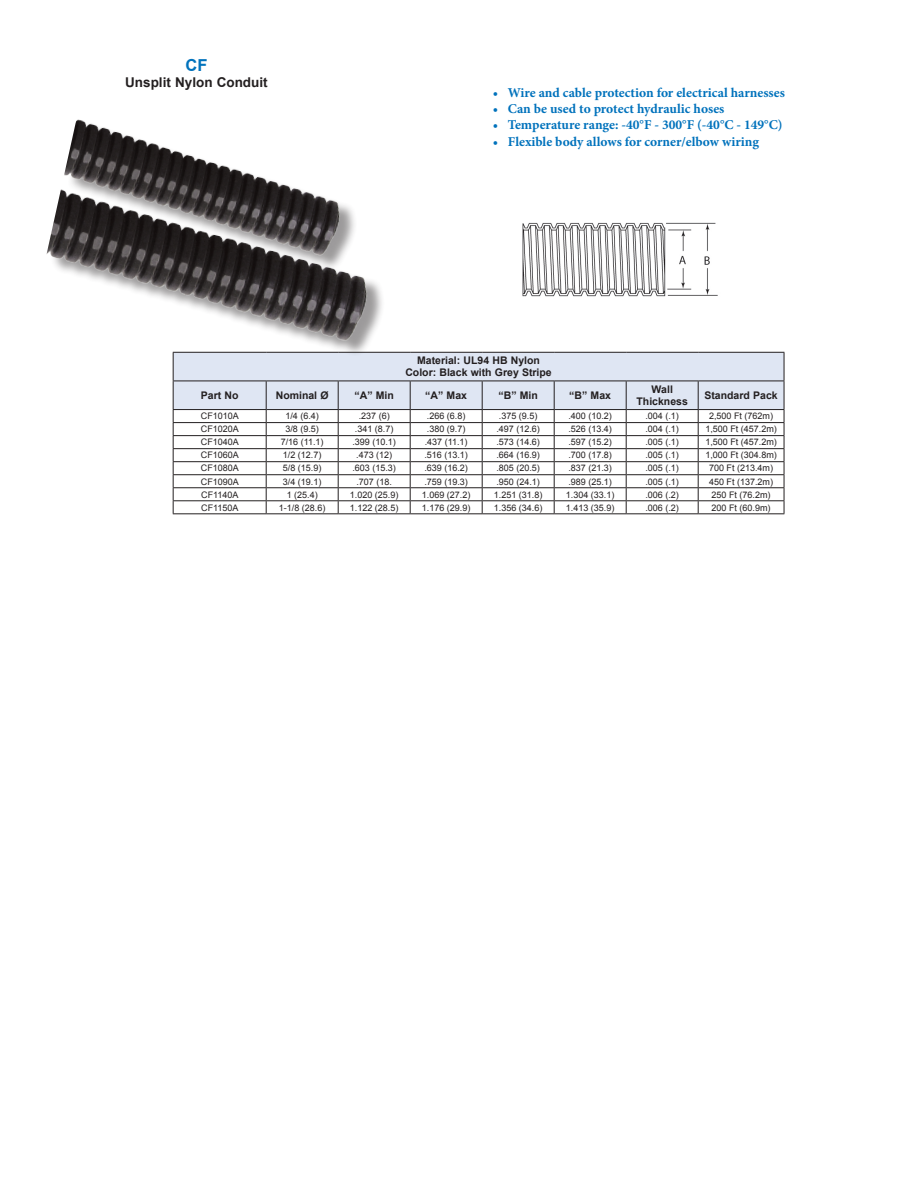
<style>
.page{position:relative;width:918px;height:1188px;background:#fff}
.page>*{position:absolute;margin:0;border:0;box-sizing:border-box;transform-origin:0 0}
.t1{font:700 16.5px "Arial";color:#0072bc}
.bullet_features{font:700 13.5px "Minion Pro";color:#0072bc}
.t2{font:700 13.5px "Arial";color:#231f20}
.Table_Subheads{font:700 10.5px/12px "Arial";color:#231f20;text-align:center}
.Table_Body{font:9px "Arial";color:#231f20}
</style>
<div class="page">
<hr style="left:173px;top:513px;width:93px;height:1px;background:#231f20">
<hr style="left:266px;top:513px;width:72px;height:1px;background:#231f20">
<hr style="left:338px;top:513px;width:72px;height:1px;background:#231f20">
<hr style="left:410px;top:513px;width:72px;height:1px;background:#231f20">
<hr style="left:482px;top:513px;width:72px;height:1px;background:#231f20">
<hr style="left:554px;top:513px;width:72px;height:1px;background:#231f20">
<hr style="left:626px;top:513px;width:72px;height:1px;background:#231f20">
<hr style="left:698px;top:513px;width:86px;height:1px;background:#231f20">
<svg style="left:173px;top:352px;width:612px;height:161px"></svg>
<hr style="left:173px;top:381px;width:93px;height:1px;background:#231f20">
<hr style="left:266px;top:381px;width:72px;height:1px;background:#231f20">
<hr style="left:338px;top:381px;width:72px;height:1px;background:#231f20">
<hr style="left:410px;top:381px;width:72px;height:1px;background:#231f20">
<hr style="left:482px;top:381px;width:72px;height:1px;background:#231f20">
<hr style="left:554px;top:381px;width:72px;height:1px;background:#231f20">
<hr style="left:626px;top:381px;width:72px;height:1px;background:#231f20">
<hr style="left:698px;top:381px;width:86px;height:1px;background:#231f20">
<img style="left:522px;top:222px;width:196px;height:75px">
<div style="left:50px;top:121px;width:335px;height:236px;background:#231f20;opacity:.45"></div>
<img style="left:46px;top:119px;width:339px;height:230px">
<p class="t1" style="left:185px;top:54px;width:23px">CF</p>
<p class="t2" style="left:125px;top:73px;width:144px">Unsplit Nylon Conduit</p>
<p class="bullet_features" style="left:493px;top:83px;width:294px">• Wire and cable protection for electrical harnesses</p>
<p class="bullet_features" style="left:493px;top:99px;width:233px">• Can be used to protect hydraulic hoses</p>
<p class="bullet_features" style="left:493px;top:116px;width:291px">• Temperature range: -40°F - 300°F (-40°C - 149°C)</p>
<p class="bullet_features" style="left:493px;top:132px;width:268px">• Flexible body allows for corner/elbow wiring</p>
<p class="Table_Subheads" style="left:417px;top:355px;width:124px">Material: UL94 HB Nylon</p>
<p class="Table_Subheads" style="left:405px;top:367px;width:148px">Color: Black with Grey Stripe</p>
<p class="Table_Subheads" style="left:201px;top:390px;width:39px">Part No</p>
<p class="Table_Subheads" style="left:276px;top:390px;width:54px">Nominal Ø</p>
<p class="Table_Subheads" style="left:355px;top:390px;width:41px">“A” Min</p>
<p class="Table_Subheads" style="left:425px;top:390px;width:43px">“A” Max</p>
<p class="Table_Subheads" style="left:499px;top:390px;width:41px">“B” Min</p>
<p class="Table_Subheads" style="left:569px;top:390px;width:43px">“B” Max</p>
<p class="Table_Subheads" style="left:637px;top:384px;width:53px">Wall<br>Thickness</p>
<p class="Table_Subheads" style="left:704px;top:390px;width:75px">Standard Pack</p>
<p class="Table_Body" style="left:201px;top:410px;width:40px">CF1010A</p>
<p class="Table_Body" style="left:285px;top:410px;width:35px">1/4 (6.4)</p>
<p class="Table_Body" style="left:359px;top:410px;width:33px">.237 (6)</p>
<p class="Table_Body" style="left:427px;top:410px;width:40px">.266 (6.8)</p>
<p class="Table_Body" style="left:499px;top:410px;width:40px">.375 (9.5)</p>
<p class="Table_Body" style="left:568px;top:410px;width:45px">.400 (10.2)</p>
<p class="Table_Body" style="left:645px;top:410px;width:35px">.004 (.1)</p>
<p class="Table_Body" style="left:709px;top:410px;width:66px">2,500 Ft (762m)</p>
<p class="Table_Body" style="left:201px;top:423px;width:40px">CF1020A</p>
<p class="Table_Body" style="left:285px;top:423px;width:35px">3/8 (9.5)</p>
<p class="Table_Body" style="left:355px;top:423px;width:40px">.341 (8.7)</p>
<p class="Table_Body" style="left:427px;top:423px;width:40px">.380 (9.7)</p>
<p class="Table_Body" style="left:496px;top:423px;width:45px">.497 (12.6)</p>
<p class="Table_Body" style="left:568px;top:423px;width:45px">.526 (13.4)</p>
<p class="Table_Body" style="left:645px;top:423px;width:35px">.004 (.1)</p>
<p class="Table_Body" style="left:705px;top:423px;width:73px">1,500 Ft (457.2m)</p>
<p class="Table_Body" style="left:201px;top:436px;width:40px">CF1040A</p>
<p class="Table_Body" style="left:281px;top:436px;width:44px">7/16 (11.1)</p>
<p class="Table_Body" style="left:352px;top:436px;width:45px">.399 (10.1)</p>
<p class="Table_Body" style="left:425px;top:436px;width:44px">.437 (11.1)</p>
<p class="Table_Body" style="left:496px;top:436px;width:45px">.573 (14.6)</p>
<p class="Table_Body" style="left:568px;top:436px;width:45px">.597 (15.2)</p>
<p class="Table_Body" style="left:645px;top:436px;width:35px">.005 (.1)</p>
<p class="Table_Body" style="left:705px;top:436px;width:73px">1,500 Ft (457.2m)</p>
<p class="Table_Body" style="left:201px;top:449px;width:40px">CF1060A</p>
<p class="Table_Body" style="left:283px;top:449px;width:40px">1/2 (12.7)</p>
<p class="Table_Body" style="left:356px;top:449px;width:38px">.473 (12)</p>
<p class="Table_Body" style="left:424px;top:449px;width:45px">.516 (13.1)</p>
<p class="Table_Body" style="left:496px;top:449px;width:45px">.664 (16.9)</p>
<p class="Table_Body" style="left:568px;top:449px;width:45px">.700 (17.8)</p>
<p class="Table_Body" style="left:645px;top:449px;width:35px">.005 (.1)</p>
<p class="Table_Body" style="left:705px;top:449px;width:73px">1,000 Ft (304.8m)</p>
<p class="Table_Body" style="left:201px;top:462px;width:40px">CF1080A</p>
<p class="Table_Body" style="left:283px;top:462px;width:40px">5/8 (15.9)</p>
<p class="Table_Body" style="left:352px;top:462px;width:45px">.603 (15.3)</p>
<p class="Table_Body" style="left:424px;top:462px;width:45px">.639 (16.2)</p>
<p class="Table_Body" style="left:496px;top:462px;width:45px">.805 (20.5)</p>
<p class="Table_Body" style="left:568px;top:462px;width:45px">.837 (21.3)</p>
<p class="Table_Body" style="left:645px;top:462px;width:35px">.005 (.1)</p>
<p class="Table_Body" style="left:709px;top:462px;width:66px">700 Ft (213.4m)</p>
<p class="Table_Body" style="left:201px;top:475px;width:40px">CF1090A</p>
<p class="Table_Body" style="left:283px;top:475px;width:40px">3/4 (19.1)</p>
<p class="Table_Body" style="left:356px;top:475px;width:37px">.707 (18.</p>
<p class="Table_Body" style="left:424px;top:475px;width:45px">.759 (19.3)</p>
<p class="Table_Body" style="left:496px;top:475px;width:45px">.950 (24.1)</p>
<p class="Table_Body" style="left:568px;top:475px;width:45px">.989 (25.1)</p>
<p class="Table_Body" style="left:645px;top:475px;width:35px">.005 (.1)</p>
<p class="Table_Body" style="left:709px;top:475px;width:66px">450 Ft (137.2m)</p>
<p class="Table_Body" style="left:201px;top:488px;width:39px">CF1140A</p>
<p class="Table_Body" style="left:287px;top:488px;width:33px">1 (25.4)</p>
<p class="Table_Body" style="left:350px;top:488px;width:50px">1.020 (25.9)</p>
<p class="Table_Body" style="left:422px;top:488px;width:50px">1.069 (27.2)</p>
<p class="Table_Body" style="left:494px;top:488px;width:50px">1.251 (31.8)</p>
<p class="Table_Body" style="left:566px;top:488px;width:50px">1.304 (33.1)</p>
<p class="Table_Body" style="left:645px;top:488px;width:35px">.006 (.2)</p>
<p class="Table_Body" style="left:712px;top:488px;width:61px">250 Ft (76.2m)</p>
<p class="Table_Body" style="left:201px;top:502px;width:39px">CF1150A</p>
<p class="Table_Body" style="left:279px;top:502px;width:48px">1-1/8 (28.6)</p>
<p class="Table_Body" style="left:350px;top:502px;width:50px">1.122 (28.5)</p>
<p class="Table_Body" style="left:422px;top:502px;width:50px">1.176 (29.9)</p>
<p class="Table_Body" style="left:494px;top:502px;width:50px">1.356 (34.6)</p>
<p class="Table_Body" style="left:566px;top:502px;width:50px">1.413 (35.9)</p>
<p class="Table_Body" style="left:645px;top:502px;width:35px">.006 (.2)</p>
<p class="Table_Body" style="left:712px;top:502px;width:61px">200 Ft (60.9m)</p>
</div>
